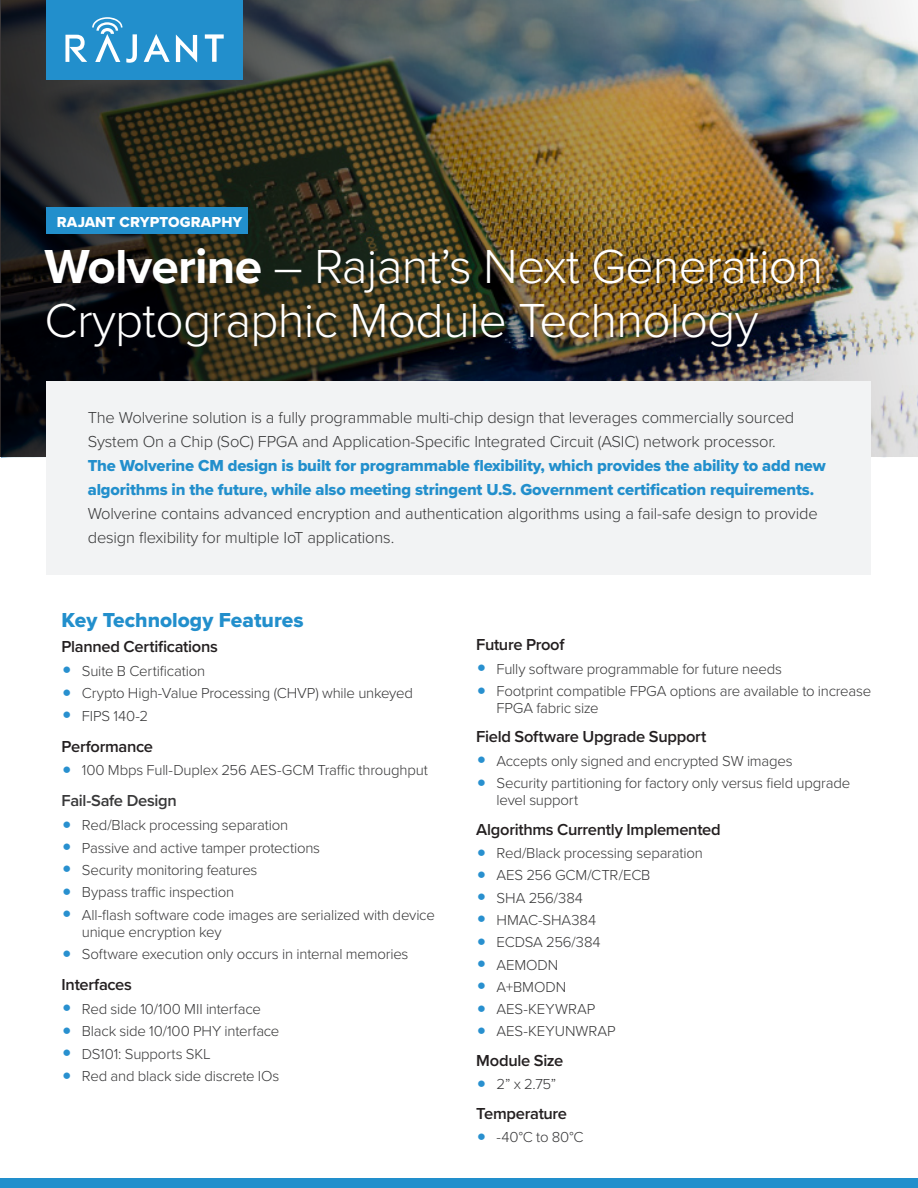
<style>
.page{position:relative;width:918px;height:1188px;background:#fff}
.page>*{position:absolute;margin:0;border:0;box-sizing:border-box;transform-origin:0 0}
.t1{font:300 49.5px/54px "Proxima Nova";letter-spacing:-.015em;color:#fff}
.t2{font:21px "Proxima Nova Extrabld";color:#228fcc}
.t3{font:300 16.5px/24px "Proxima Nova";letter-spacing:-.01em;color:#383839}
.Subhead{font:600 16.5px "Proxima Nova";letter-spacing:-.02em;color:#231f20}
.Subhead-2{font:600 16.5px "Proxima Nova";letter-spacing:-.02em;color:#383839}
.t4{font:300 15px/16.8px "Proxima Nova";letter-spacing:-.015em;color:#383839}
.t5{font:15px "Proxima Nova Extrabld";letter-spacing:.01em;color:#fff}
.s1{font-weight:700}
.s2{font-family:"Proxima Nova Extrabld";font-weight:400;color:#228fcc}
.s3{font-weight:400;font-size:30px;color:#2890cf}
</style>
<div class="page">
<img style="left:0;top:0;width:918px;height:457px">
<div style="left:46px;top:0;width:197px;height:80px;background:#228fcc"></div>
<svg style="left:205px;top:34px;width:19px;height:28px"></svg>
<svg style="left:176px;top:34px;width:21px;height:29px"></svg>
<svg style="left:144px;top:34px;width:26px;height:28px"></svg>
<svg style="left:65px;top:17px;width:72px;height:46px"></svg>
<div style="left:46px;top:381px;width:826px;height:194px;background:#f2f3f4"></div>
<div style="left:0;top:1178px;width:918px;height:10px;background:#228fcc"></div>
<div style="left:46px;top:207px;width:202px;height:27px;background:#228fcc"></div>
<p class="t5" style="left:57px;top:210px;width:187px">RAJANT CRYPTOGRAPHY</p>
<p class="t1" style="left:45px;top:237px;width:780px"><span class="s1">Wolverine</span> – Rajant’s Next Generation<br>Cryptographic Module Technology</p>
<p class="t3" style="left:88px;top:405px;width:740px">The Wolverine solution is a fully programmable multi-chip design that leverages commercially sourced System On a Chip (SoC) FPGA and Application-Specific Integrated Circuit (ASIC) network processor.<br><span class="s2">The Wolverine CM design is built for programmable flexibility, which provides the ability to add new algorithms in the future, while also meeting stringent U.S. Government certification requirements.<br></span>Wolverine contains advanced encryption and authentication algorithms using a fail-safe design to provide design flexibility for multiple IoT applications.</p>
<p class="t2" style="left:62px;top:604px;width:243px">Key Technology Features</p>
<p class="Subhead" style="left:62px;top:634px;width:158px">Planned Certifications</p>
<p class="t4" style="left:62px;top:662px;width:145px"><span class="s3">•</span> Suite B Certification</p>
<p class="t4" style="left:62px;top:684px;width:353px"><span class="s3">•</span> Crypto High-Value Processing (CHVP) while unkeyed</p>
<p class="t4" style="left:62px;top:707px;width:88px"><span class="s3">•</span> FIPS 140-2</p>
<p class="Subhead" style="left:62px;top:734px;width:93px">Performance</p>
<p class="t4" style="left:62px;top:761px;width:368px"><span class="s3">•</span> 100 Mbps Full-Duplex 256 AES-GCM Traffic throughput</p>
<p class="Subhead-2" style="left:62px;top:789px;width:117px">Fail-Safe Design</p>
<p class="t4" style="left:62px;top:816px;width:228px"><span class="s3">•</span> Red/Black processing separation</p>
<p class="t4" style="left:62px;top:838px;width:260px"><span class="s3">•</span> Passive and active tamper protections</p>
<p class="t4" style="left:62px;top:861px;width:197px"><span class="s3">•</span> Security monitoring features</p>
<p class="t4" style="left:62px;top:883px;width:174px"><span class="s3">•</span> Bypass traffic inspection</p>
<p class="t4" style="left:82px;top:905px;width:355px;text-indent:-20px"><span class="s3">•</span> All-flash software code images are serialized with device unique encryption key</p>
<p class="t4" style="left:62px;top:945px;width:348px"><span class="s3">•</span> Software execution only occurs in internal memories</p>
<p class="Subhead" style="left:62px;top:972px;width:72px">Interfaces</p>
<p class="t4" style="left:62px;top:1000px;width:201px"><span class="s3">•</span> Red side 10/100 MII interface</p>
<p class="t4" style="left:62px;top:1022px;width:219px"><span class="s3">•</span> Black side 10/100 PHY interface</p>
<p class="t4" style="left:62px;top:1045px;width:151px"><span class="s3">•</span> DS101: Supports SKL</p>
<p class="t4" style="left:62px;top:1067px;width:219px"><span class="s3">•</span> Red and black side discrete IOs</p>
<p class="Subhead" style="left:476px;top:632px;width:90px">Future Proof</p>
<p class="t4" style="left:476px;top:660px;width:307px"><span class="s3">•</span> Fully software programmable for future needs</p>
<p class="t4" style="left:497px;top:682px;width:376px;text-indent:-20px"><span class="s3">•</span> Footprint compatible FPGA options are available to increase<br>FPGA fabric size</p>
<p class="Subhead" style="left:476px;top:725px;width:232px">Field Software Upgrade Support</p>
<p class="t4" style="left:476px;top:752px;width:318px"><span class="s3">•</span> Accepts only signed and encrypted SW images</p>
<p class="t4" style="left:497px;top:774px;width:355px;text-indent:-20px"><span class="s3">•</span> Security partitioning for factory only versus field upgrade level support</p>
<p class="Subhead" style="left:476px;top:817px;width:246px">Algorithms Currently Implemented</p>
<p class="t4" style="left:476px;top:844px;width:228px"><span class="s3">•</span> Red/Black processing separation</p>
<p class="t4" style="left:476px;top:866px;width:176px"><span class="s3">•</span> AES 256 GCM/CTR/ECB</p>
<p class="t4" style="left:476px;top:888px;width:108px"><span class="s3">•</span> SHA 256/384</p>
<p class="t4" style="left:476px;top:911px;width:121px"><span class="s3">•</span> HMAC-SHA384</p>
<p class="t4" style="left:476px;top:933px;width:126px"><span class="s3">•</span> ECDSA 256/384</p>
<p class="t4" style="left:476px;top:955px;width:84px"><span class="s3">•</span> AEMODN</p>
<p class="t4" style="left:476px;top:978px;width:91px"><span class="s3">•</span> A+BMODN</p>
<p class="t4" style="left:476px;top:1000px;width:121px"><span class="s3">•</span> AES-KEYWRAP</p>
<p class="t4" style="left:476px;top:1022px;width:141px"><span class="s3">•</span> AES-KEYUNWRAP</p>
<p class="Subhead" style="left:476px;top:1048px;width:89px">Module Size</p>
<p class="t4" style="left:476px;top:1075px;width:81px"><span class="s3">•</span> 2” x 2.75”</p>
<p class="Subhead" style="left:476px;top:1101px;width:92px">Temperature</p>
<p class="t4" style="left:476px;top:1128px;width:109px"><span class="s3">•</span> -40°C to 80°C</p>
</div>
